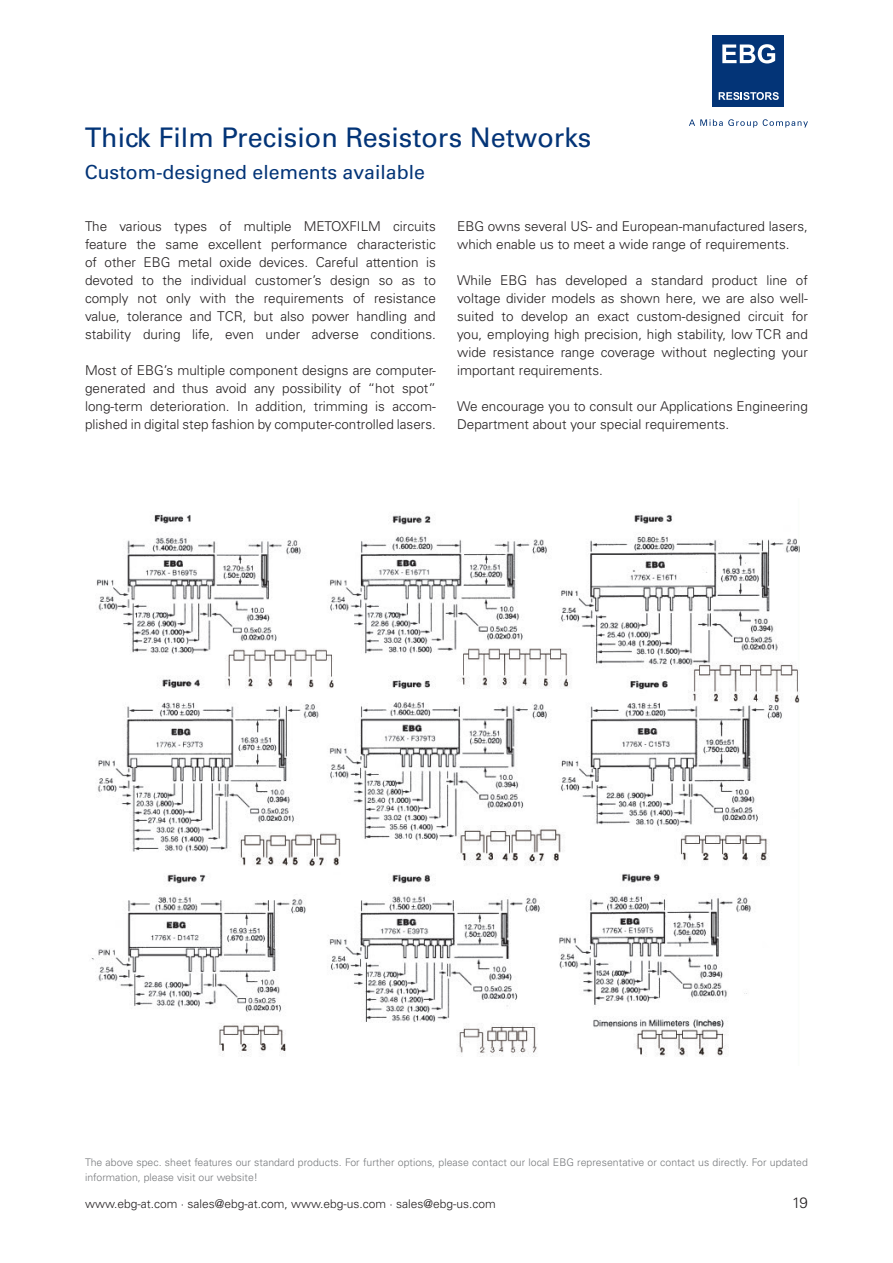
<style>
.page{position:relative;width:893px;height:1263px;background:#fff}
.page>*{position:absolute;margin:0;border:0;box-sizing:border-box;transform-origin:0 0}
.t1{font:27px "Univers LT Std";color:#033477}
.t2{font:19.5px "Univers LT Std";color:#033477}
.t3{font:300 15px "Univers LT Std";color:#231f20}
.t4{font:300 13.5px/18px "Univers LT Std";color:#231f20;text-align:justify}
.t5{font:300 12px "Univers LT Std";color:#231f20}
.t6{font:300 10.5px/15px "Univers LT Std";color:#76787b}
</style>
<div class="page">
<svg style="left:689px;top:119px;width:68px;height:9px"></svg>
<svg style="left:763px;top:119px;width:45px;height:9px"></svg>
<div style="left:713px;top:35px;width:71px;height:72px;background:#033477"></div>
<svg style="left:719px;top:92px;width:60px;height:8px"></svg>
<svg style="left:722px;top:44px;width:53px;height:19px"></svg>
<img style="left:91px;top:514px;width:708px;height:543px">
<p class="t1" style="left:85px;top:122px;width:508px">Thick Film Precision Resistors Networks</p>
<p class="t2" style="left:85px;top:161px;width:342px">Custom-designed elements available</p>
<p class="t4" style="left:85px;top:217px;width:352px">The various types of multiple METOXFILM circuits feature the same excellent performance characteristic of other EBG metal oxide devices. Careful attention is devoted to the individual customer’s design so as to comply not only with the requirements of resistance value, tolerance and TCR, but also power handling and stability during life, even under adverse conditions.</p>
<p class="t4" style="left:85px;top:361px;width:352px">Most of EBG’s multiple component designs are computer&shy;generated and thus avoid any possibility of “hot spot” long-term deterioration. In addition, trimming is accom&shy;plished in digital step fashion by computer-controlled lasers.</p>
<p class="t4" style="left:457px;top:217px;width:352px">EBG owns several US- and European-manufactured lasers, which enable us to meet a wide range of requirements.</p>
<p class="t4" style="left:457px;top:271px;width:352px">While EBG has developed a standard product line of voltage divider models as shown here, we are also well&shy;suited to develop an exact custom-designed circuit for you, employing high precision, high stability, low TCR and wide resistance range coverage without neglecting your important requirements.</p>
<p class="t4" style="left:457px;top:397px;width:352px">We encourage you to consult our Applications Engineering<br>Department about your special requirements.</p>
<p class="t6" style="left:85px;top:1155px;width:724px">The above spec. sheet features our standard products. For further options, please contact our local EBG representative or contact us directly. For updated information, please visit our website!</p>
<p class="t5" style="left:85px;top:1196px;width:412px">www.ebg-at.com · sales@ebg-at.com, www.ebg-us.com · sales@ebg-us.com</p>
<p class="t3" style="left:792px;top:1193px;width:17px">19</p>
</div>
